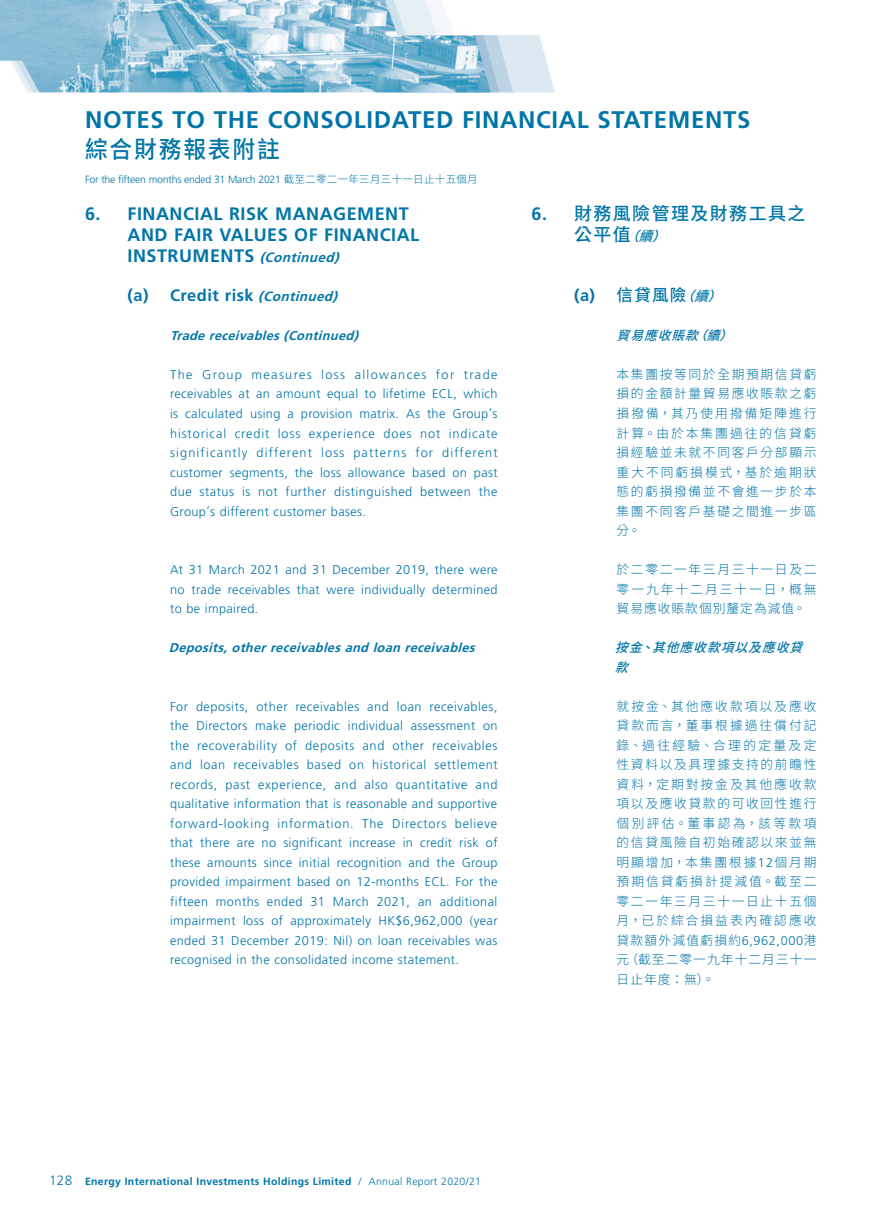
<style>
.page{position:relative;width:893px;height:1212px;background:#fff}
.page>*{position:absolute;margin:0;border:0;box-sizing:border-box;transform-origin:0 0}
.t1{font:700 24px "Frutiger LT Std";letter-spacing:.03em;color:#0075a8}
.t2{font:500 24px "Source Han Sans TC";letter-spacing:.08em;color:#0075a8;scale:.95 1}
.Heading_1{font:700 18px/21px "Frutiger LT Std";letter-spacing:.03em;color:#0075a8}
.C_Heading_1{font:500 18px/21px "Source Han Sans TC";letter-spacing:.08em;color:#0075a8}
.Heading_2{font:700 16.5px "Frutiger LT Std";color:#0075a8}
.C_Heading_2{font:500 16.5px "Source Han Sans TC";color:#0075a8}
.Body_Text{font:300 12.75px/19.5px "Frutiger LT Std";letter-spacing:.03em;color:#0075a8;text-align:justify}
.C_Body_Text{font:300 12.75px/19.5px "Source Han Sans TC";letter-spacing:.13em;color:#0075a8;text-align:justify}
.Heading_3{font:italic 700 12.75px "Frutiger LT Std";color:#0075a8}
.C_Heading_3{font:italic 500 12.75px/19.5px "Source Han Sans TC";color:#0075a8}
.t3{font:700 10.5px "Frutiger LT Std";letter-spacing:.03em;color:#0075a8}
.t4{font:300 10.5px "Frutiger LT Std";letter-spacing:-.02em;color:#0075a8}
.s1{font-family:"Source Han Sans TC"}
.s2{font-style:italic;font-size:13.5px}
.s3{font-family:"Frutiger LT Std";font-weight:700}
.s4{font-family:"Frutiger LT Std"}
.s5{font-weight:300;font-size:13.5px}
.s6{font-weight:300}
</style>
<div class="page">
<svg style="left:491px;top:35px;width:64px;height:57px;background:#d8e6f0"></svg>
<img style="left:0;top:0;width:491px;height:92px">
<h1 class="t1" style="left:85px;top:106px;width:667px">NOTES TO THE CONSOLIDATED FINANCIAL STATEMENTS</h1>
<h1 class="t2" style="left:85px;top:136px;width:207px">綜合財務報表附註</h1>
<p class="t4" style="left:85px;top:173px;width:394px">For the fifteen months ended 31 March 2021 <span class="s1">截至二零二一年三月三十一日止十五個月</span></p>
<p class="Heading_1" style="left:128px;top:203px;width:293px;text-indent:-43px">6. FINANCIAL RISK MANAGEMENT<br>AND FAIR VALUES OF FINANCIAL<br>I N S T R U M E N T S <span class="s2">(Continued)</span></p>
<p class="Heading_2" style="left:128px;top:286px;width:215px">( a ) C re d i t r i s k <span class="s2">(Continued)</span></p>
<p class="Heading_3" style="left:170px;top:328px;width:193px">Trade receivables(Continued)</p>
<p class="Body_Text" style="left:170px;top:365px;width:329px">The Group measures loss allowances for trade receivables at an amount equal to lifetime ECL, which is calculated using a provision matrix. As the Group’s historical credit loss experience does not indicate significantly different loss patterns for different customer segments, the loss allowance based on past due status is not further distinguished between the Group’s different customer bases.</p>
<p class="Body_Text" style="left:170px;top:560px;width:329px">At 31 March 2021 and 31 December 2019, there were no trade receivables that were individually determined to be impaired.</p>
<p class="Heading_3" style="left:169px;top:640px;width:311px">Deposits,otherreceivablesand loan receivables</p>
<p class="Body_Text" style="left:170px;top:696px;width:329px">For deposits, other receivables and loan receivables, the Directors make periodic individual assessment on the recoverability of deposits and other receivables and loan receivables based on historical settlement records, past experience, and also quantitative and qualitative information that is reasonable and supportive forward-looking information. The Directors believe that there are no significant increase in credit risk of these amounts since initial recognition and the Group provided impairment based on 12-months ECL. For the fifteen months ended 31 March 2021, an additional impairment loss of approximately HK$6,962,000 (year ended 31 December 2019: Nil) on loan receivables was recognised in the consolidated income statement.</p>
<p class="C_Heading_1" style="left:574px;top:203px;width:233px;text-indent:-43px"><span class="s3">6.</span> 財務風險管理及財務工具之公平值<span class="s2">（續）</span></p>
<p class="C_Heading_2" style="left:574px;top:286px;width:159px"><span class="s3">(a)</span> 信貸風險<span class="s2">（續）</span></p>
<p class="C_Heading_3" style="left:617px;top:326px;width:127px">貿易應收賬款（續）</p>
<p class="C_Body_Text" style="left:617px;top:365px;width:201px">本集團按等同於全期預期信貸虧損的金額計量貿易應收賬款之虧損撥備，其乃使用撥備矩陣進行計算。由於本集團過往的信貸虧損經驗並未就不同客戶分部顯示重大不同虧損模式，基於逾期狀態的虧損撥備並不會進一步於本集團不同客戶基礎之間進一步區分。</p>
<p class="C_Body_Text" style="left:617px;top:560px;width:201px">於二零二一年三月三十一日及二零一九年十二月三十一日，概無貿易應收賬款個別釐定為減值。</p>
<p class="C_Heading_3" style="left:615px;top:638px;width:198px">按金、其他應收款項以及應收貸款</p>
<p class="C_Body_Text" style="left:617px;top:696px;width:201px">就按金、其他應收款項以及應收貸款而言，董事根據過往償付記錄、過往經驗、合理的定量及定性資料以及具理據支持的前瞻性資料，定期對按金及其他應收款項以及應收貸款的可收回性進行個別評估。董事認為，該等款項的信貸風險自初始確認以來並無明顯增加，本集團根據<span class="s4">12</span>個月期預期信貸虧損計提減值。截至二零二一年三月三十一日止十五個月，已於綜合損益表內確認應收貸款額外減值虧損約<span class="s4">6,962,000</span>港元（截至二零一九年十二月三十一日止年度：無）。</p>
<p class="t3" style="left:49px;top:1175px;width:433px"><span class="s5">128</span> Energy International Investments Holdings Limited <span class="s6">/ Annual Report 2020/21</span></p>
</div>
